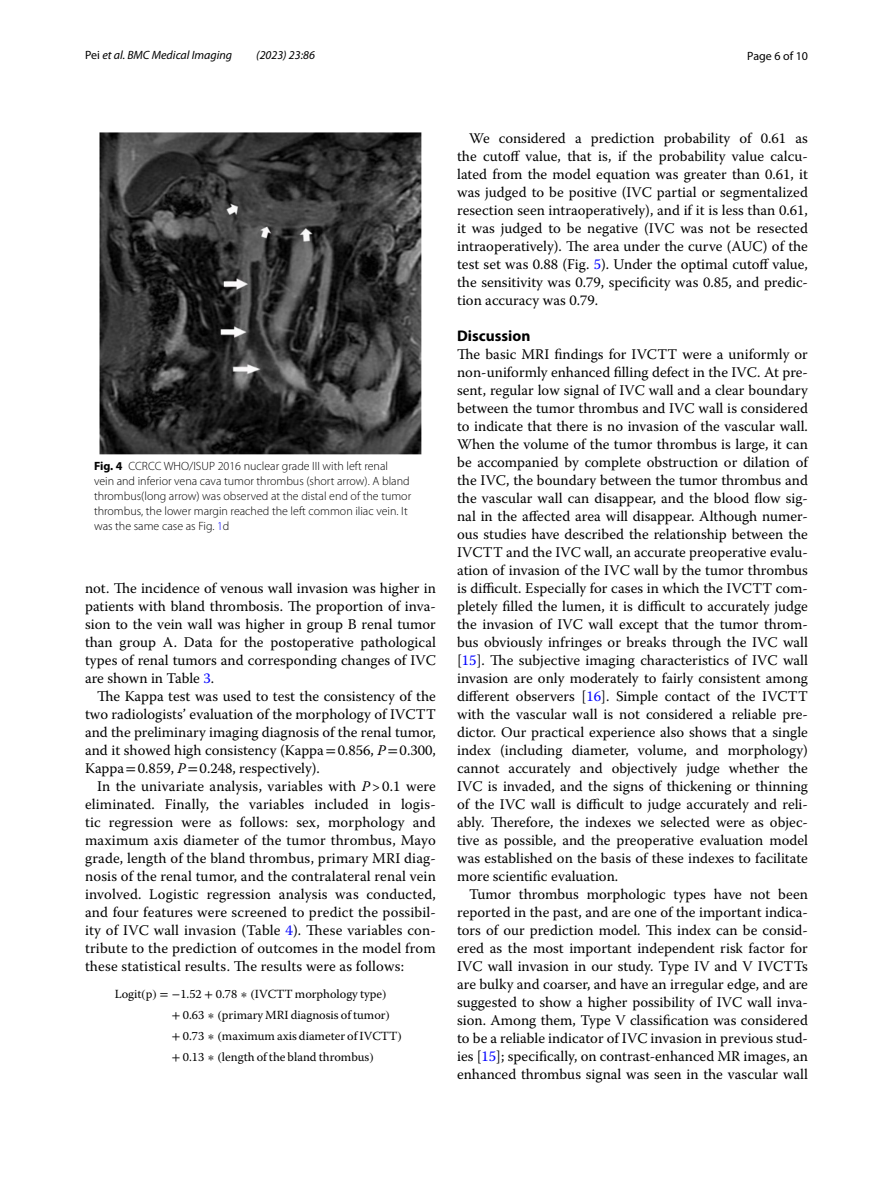
<style>
.page{position:relative;width:893px;height:1187px;background:#fff}
.page>*{position:absolute;margin:0;border:0;box-sizing:border-box;transform-origin:0 0}
.t1{font:700 15.45px "Myriad Pro";color:#000}
.t2{font:14.7px/18px "Warnock Pro";color:#000;text-align:justify}
.t3{font:12.45px/20.9px "Warnock Pro Regular 2";color:#000}
.t4{font:300 12px/15px "Myriad Pro";color:#000}
.t5{font:italic 12px "Myriad Pro";color:#000}
.t6{font:12px "Myriad Pro";color:#000}
.s1{font-style:normal}
.s2{font-weight:700}
.s3{color:#00f}
.s4{font-family:"STIX"}
.s5{font-style:italic}
.s6{font-family:"STIX Math"}
</style>
<div class="page">
<img style="left:100px;top:133px;width:321px;height:322px">
<p class="t5" style="left:85px;top:48px;width:149px"><span class="s1">Pei</span> et al. BMC Medical Imaging</p>
<p class="t5" style="left:256px;top:48px;width:60px">(2023) 23:86</p>
<p class="t6" style="left:747px;top:48px;width:62px">Page 6 of 10</p>
<p class="t4" style="left:94px;top:459px;width:319px"><span class="s2">Fig. 4</span> CCRCC WHO/ISUP 2016 nuclear grade III with left renal<br>vein and inferior vena cava tumor thrombus (short arrow). A bland thrombus(long arrow) was observed at the distal end of the tumor thrombus, the lower margin reached the left common iliac vein. It was the same case as Fig. <span class="s3">1</span>d</p>
<p class="t2" style="left:85px;top:578px;width:352px">not. The incidence of venous wall invasion was higher in patients with bland thrombosis. The proportion of inva&shy;sion to the vein wall was higher in group B renal tumor than group A. Data for the postoperative pathological types of renal tumors and corresponding changes of IVC are shown in Table <span class="s3">3</span>.</p>
<p class="t2" style="left:85px;top:686px;width:352px;text-indent:12px">The Kappa test was used to test the consistency of the two radiologists’ evaluation of the morphology of IVCTT and the preliminary imaging diagnosis of the renal tumor, and it showed high consistency (Kappa<span class="s4">=</span>0.856, <span class="s5">P</span><span class="s4">=</span>0.300, Kappa<span class="s4">=</span>0.859, <span class="s5">P</span><span class="s4">=</span>0.248, respectively).</p>
<p class="t2" style="left:85px;top:776px;width:352px;text-indent:12px">In the univariate analysis, variables with <span class="s5">P</span> &gt; 0.1 were eliminated. Finally, the variables included in logis&shy;tic regression were as follows: sex, morphology and maximum axis diameter of the tumor thrombus, Mayo grade, length of the bland thrombus, primary MRI diag&shy;nosis of the renal tumor, and the contralateral renal vein involved. Logistic regression analysis was conducted, and four features were screened to predict the possibil&shy;ity of IVC wall invasion (Table <span class="s3">4</span>). These variables con&shy;tribute to the prediction of outcomes in the model from these statistical results. The results were as follows:</p>
<p class="t3" style="left:172px;top:984px;width:231px;text-indent:-57px">Logit<span class="s6">(</span>p<span class="s6">) = −</span>1.52 <span class="s6">+</span> 0.78 <span class="s6">∗ (</span>IVCTT morphology type<span class="s6">)<br>+</span> 0.63 <span class="s6">∗ (</span>primary MRI diagnosis oftumor<span class="s6">)<br>+</span> 0.73 <span class="s6">∗ (</span>maximum axis diameter ofIVCTT<span class="s6">) +</span> 0.13 <span class="s6">∗ (</span>length ofthe bland thrombus<span class="s6">)</span></p>
<p class="t2" style="left:457px;top:128px;width:352px;text-indent:12px">We considered a prediction probability of 0.61 as the cutoff value, that is, if the probability value calcu&shy;lated from the model equation was greater than 0.61, it was judged to be positive (IVC partial or segmentalized resection seen intraoperatively), and if it is less than 0.61, it was judged to be negative (IVC was not be resected intraoperatively). The area under the curve (AUC) of the test set was 0.88 (Fig. <span class="s3">5</span>). Under the optimal cutoff value, the sensitivity was 0.79, specificity was 0.85, and predic&shy;tion accuracy was 0.79.</p>
<p class="t1" style="left:457px;top:325px;width:75px">Discussion</p>
<p class="t2" style="left:457px;top:344px;width:352px">The basic MRI findings for IVCTT were a uniformly or non-uniformly enhanced filling defect in the IVC. At pre&shy;sent, regular low signal of IVC wall and a clear boundary between the tumor thrombus and IVC wall is considered to indicate that there is no invasion of the vascular wall.<br>When the volume of the tumor thrombus is large, it can be accompanied by complete obstruction or dilation of the IVC, the boundary between the tumor thrombus and the vascular wall can disappear, and the blood flow sig&shy;nal in the affected area will disappear. Although numer&shy;ous studies have described the relationship between the IVCTT and the IVC wall, an accurate preoperative evalu&shy;ation of invasion of the IVC wall by the tumor thrombus is difficult. Especially for cases in which the IVCTT com&shy;pletely filled the lumen, it is difficult to accurately judge the invasion of IVC wall except that the tumor throm&shy;bus obviously infringes or breaks through the IVC wall [<span class="s3">15</span>]. The subjective imaging characteristics of IVC wall invasion are only moderately to fairly consistent among different observers [<span class="s3">16</span>]. Simple contact of the IVCTT with the vascular wall is not considered a reliable pre&shy;dictor. Our practical experience also shows that a single index (including diameter, volume, and morphology) cannot accurately and objectively judge whether the IVC is invaded, and the signs of thickening or thinning of the IVC wall is difficult to judge accurately and reli&shy;ably. Therefore, the indexes we selected were as objec&shy;tive as possible, and the preoperative evaluation model was established on the basis of these indexes to facilitate more scientific evaluation.</p>
<p class="t2" style="left:457px;top:884px;width:352px;text-indent:12px">Tumor thrombus morphologic types have not been reported in the past, and are one of the important indica&shy;tors of our prediction model. This index can be consid&shy;ered as the most important independent risk factor for IVC wall invasion in our study. Type IV and V IVCTTs are bulky and coarser, and have an irregular edge, and are suggested to show a higher possibility of IVC wall inva&shy;sion. Among them, Type V classification was considered to be a reliable indicator of IVC invasion in previous stud&shy;ies [<span class="s3">15</span>]; specifically, on contrast-enhanced MR images, an enhanced thrombus signal was seen in the vascular wall</p>
</div>
